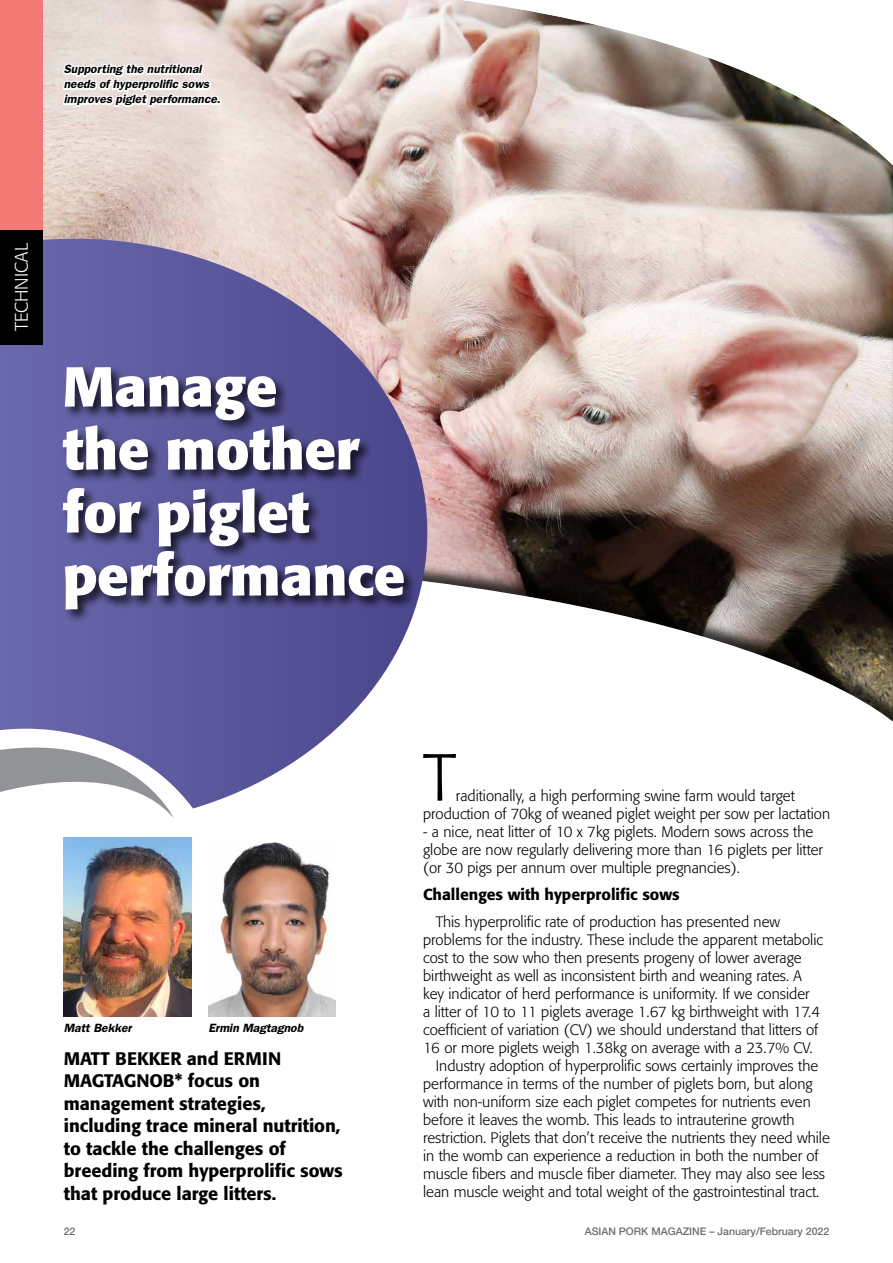
<style>
.page{position:relative;width:893px;height:1263px;background:#fff}
.page>*{position:absolute;margin:0;border:0;box-sizing:border-box;transform-origin:0 0}
.t1{font:300 65.85px "Formata";color:#000}
.t2{font:700 55.5px/63px "Formata";color:#fff}
.t3{font:500 18px/22.5px "Formata";color:#000}
.t4{font:300 18px "Formata";color:#fff}
.t5{font:500 15.75px "Formata";color:#000}
.t6{font:300 15px/18px "Formata";color:#000;text-align:center}
.t7{font:italic 600 12px/15px "Franklin Gothic";color:#000}
.t8{font:500 10.5px "Helvetica Neue LT";color:#6d6e71}
</style>
<div class="page">
<div style="left:0;top:0;width:893px;height:723px;background:#000;opacity:.75"></div>
<svg style="left:0;top:239px;width:427px;height:569px;background:#847eaf"></svg>
<div style="left:60px;top:365px;width:358px;height:258px;background:#000;opacity:.75"></div>
<img style="left:64px;top:838px;width:127px;height:178px">
<img style="left:208px;top:842px;width:128px;height:174px">
<svg style="left:0;top:723px;width:174px;height:95px"></svg>
<svg style="left:61px;top:0;width:161px;height:238px;background:#e4d6d0"></svg>
<div style="left:0;top:0;width:43px;height:230px;background:#f37975"></div>
<div style="left:0;top:230px;width:43px;height:114px;background:#000"></div>
<p class="t7" style="left:64px;top:62px;width:158px">Supporting the nutritional needs of hyperprolific sows improves piglet performance.</p>
<p class="t4" style="left:11px;top:331px;width:90px;rotate:-90deg">TECHNICAL</p>
<h2 class="t2" style="left:63px;top:355px;width:344px">Manage<br>the mother for piglet performance</h2>
<p class="t7" style="left:64px;top:1020px;width:69px">Matt Bekker</p>
<p class="t7" style="left:208px;top:1020px;width:96px">Ermin Magtagnob</p>
<p class="t3" style="left:64px;top:1047px;width:281px">MATT BEKKER and ERMIN<br>MAGTAGNOB* focus on management strategies, including trace mineral nutrition, to tackle the challenges of breeding from hyperprolific sows that produce large litters.</p>
<h1 class="t1" style="left:423px;top:739px;width:34px">T</h1>
<p class="t6" style="left:423px;top:786px;width:409px">raditionally, a high performing swine farm would target production of 70kg of weaned piglet weight per sow per lactation</p>
<p class="t6" style="left:423px;top:822px;width:401px;text-align:left">- a nice, neat litter of 10 x 7kg piglets. Modern sows across the globe are now regularly delivering more than 16 piglets per litter (or 30 pigs per annum over multiple pregnancies).</p>
<p class="t5" style="left:423px;top:885px;width:258px">Challenges with hyperprolific sows</p>
<p class="t6" style="left:436px;top:913px;width:346px">This hyperprolific rate of production has presented new</p>
<p class="t6" style="left:423px;top:931px;width:401px">problems for the industry. These include the apparent metabolic</p>
<p class="t6" style="left:423px;top:949px;width:380px">cost to the sow who then presents progeny of lower average</p>
<p class="t6" style="left:423px;top:967px;width:380px">birthweight as well as inconsistent birth and weaning rates. A</p>
<p class="t6" style="left:423px;top:985px;width:388px">key indicator of herd performance is uniformity. If we consider</p>
<p class="t6" style="left:423px;top:1003px;width:398px">a litter of 10 to 11 piglets average 1.67 kg birthweight with 17.4</p>
<p class="t6" style="left:423px;top:1021px;width:397px">coefficient of variation (CV) we should understand that litters of</p>
<p class="t6" style="left:423px;top:1039px;width:391px">16 or more piglets weigh 1.38kg on average with a 23.7% CV.</p>
<p class="t6" style="left:436px;top:1057px;width:384px">Industry adoption of hyperprolific sows certainly improves the</p>
<p class="t6" style="left:423px;top:1075px;width:391px">performance in terms of the number of piglets born, but along</p>
<p class="t6" style="left:423px;top:1093px;width:389px">with non-uniform size each piglet competes for nutrients even</p>
<p class="t6" style="left:423px;top:1111px;width:373px">before it leaves the womb. This leads to intrauterine growth</p>
<p class="t6" style="left:423px;top:1129px;width:408px">restriction. Piglets that don’t receive the nutrients they need while</p>
<p class="t6" style="left:423px;top:1147px;width:397px">in the womb can experience a reduction in both the number of</p>
<p class="t6" style="left:423px;top:1165px;width:404px">muscle fibers and muscle fiber diameter. They may also see less</p>
<p class="t6" style="left:423px;top:1183px;width:398px">lean muscle weight and total weight of the gastrointestinal tract.</p>
<p class="t8" style="left:64px;top:1225px;width:13px">22</p>
<p class="t8" style="left:585px;top:1225px;width:246px">ASIAN PORK MAGAZINE – January/February 2022</p>
</div>
